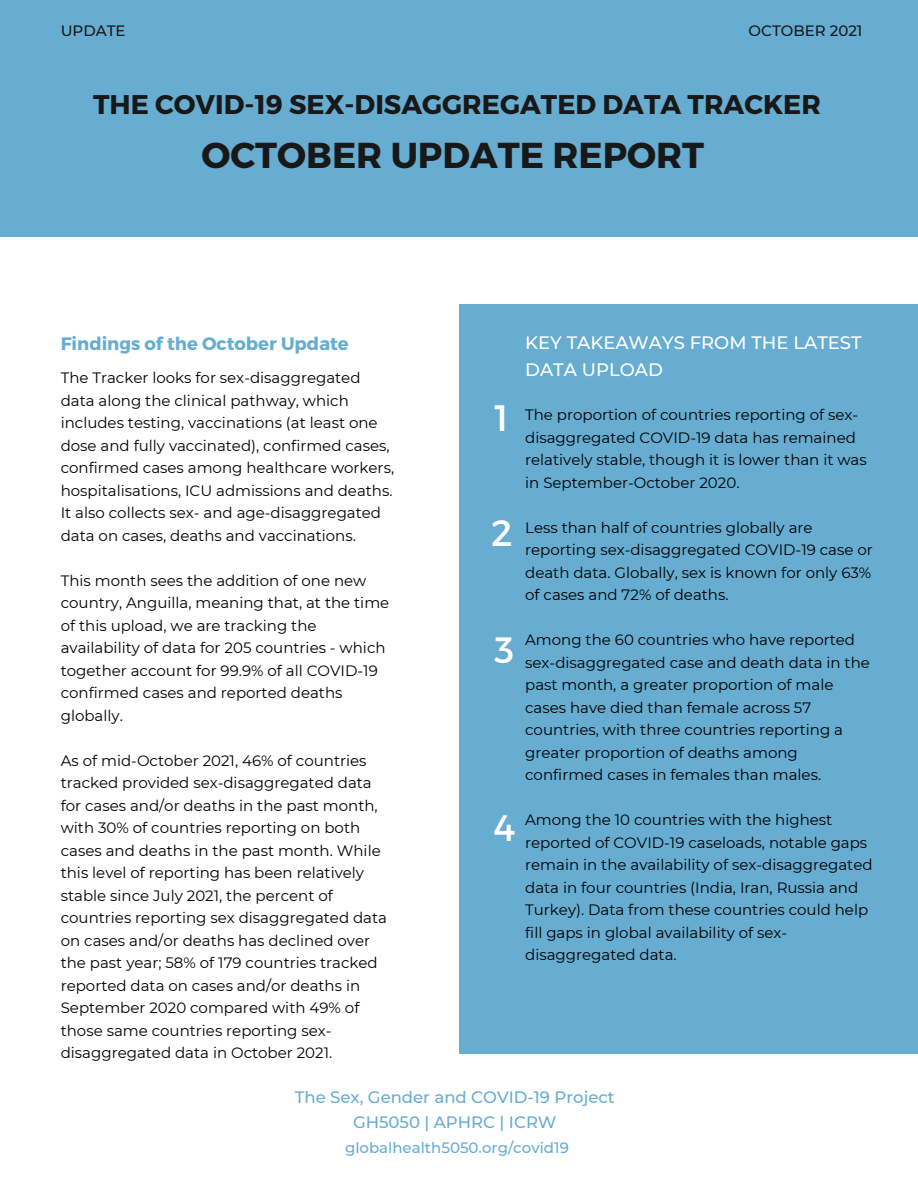
<style>
.page{position:relative;width:918px;height:1188px;background:#fff}
.page>*{position:absolute;margin:0;border:0;box-sizing:border-box;transform-origin:0 0}
.t1{font:36.6px "Montserrat";color:#fff}
.t2{font:700 36px "Montserrat";color:#181818}
.t3{font:700 27px "Montserrat";color:#181818}
.t4{font:500 18px/27px "Montserrat";color:#fff}
.t5{font:700 18px "Montserrat";color:#66add1}
.t6{font:500 16.5px "Montserrat";color:#66add1}
.t7{font:15px/22.5px "Montserrat";color:#000}
.t8{font:500 15px "Montserrat";color:#66add1}
.t9{font:500 15px "Montserrat";color:#181818}
</style>
<div class="page">
<div style="left:0;top:0;width:918px;height:236px;background:#66add1"></div>
<div style="left:459px;top:304px;width:459px;height:749px;background:#66add1"></div>
<p class="t9" style="left:61px;top:22px;width:66px">UPDATE</p>
<p class="t9" style="left:749px;top:22px;width:115px">OCTOBER 2021</p>
<p class="t3" style="left:93px;top:86px;width:729px">THE COVID-19 SEX-DISAGGREGATED DATA TRACKER</p>
<p class="t2" style="left:201px;top:131px;width:504px">OCTOBER UPDATE REPORT</p>
<p class="t5" style="left:61px;top:332px;width:290px">Findings of the October Update</p>
<p class="t7" style="left:61px;top:367px;width:335px">The Tracker looks for sex-disaggregated data along the clinical pathway, which includes testing, vaccinations (at least one dose and fully vaccinated), confirmed cases, confirmed cases among healthcare workers, hospitalisations, ICU admissions and deaths.<br>It also collects sex- and age-disaggregated data on cases, deaths and vaccinations.</p>
<p class="t7" style="left:61px;top:569px;width:330px">This month sees the addition of one new country, Anguilla, meaning that, at the time of this upload, we are tracking the availability of data for 205 countries - which together account for 99.9% of all COVID-19 confirmed cases and reported deaths globally.</p>
<p class="t7" style="left:61px;top:749px;width:328px">As of mid-October 2021, 46% of countries tracked provided sex-disaggregated data for cases and/or deaths in the past month, with 30% of countries reporting on both cases and deaths in the past month. While this level of reporting has been relatively stable since July 2021, the percent of countries reporting sex disaggregated data on cases and/or deaths has declined over the past year; 58% of 179 countries tracked reported data on cases and/or deaths in September 2020 compared with 49% of those same countries reporting sex&shy;disaggregated data in October 2021.</p>
<p class="t4" style="left:525px;top:329px;width:338px">KEY TAKEAWAYS FROM THE LATEST<br>DATA UPLOAD</p>
<p class="t1" style="left:495px;top:394px;width:16px">1</p>
<p class="t1" style="left:491px;top:510px;width:23px">2</p>
<p class="t1" style="left:495px;top:626px;width:21px">3</p>
<p class="t1" style="left:493px;top:804px;width:23px">4</p>
<p class="t7" style="left:525px;top:403px;width:343px">The proportion of countries reporting of sex&shy;disaggregated COVID-19 data has remained relatively stable, though it is lower than it was in September-October 2020.</p>
<p class="t7" style="left:525px;top:516px;width:349px">Less than half of countries globally are reporting sex-disaggregated COVID-19 case or death data. Globally, sex is known for only 63% of cases and 72% of deaths.</p>
<p class="t7" style="left:525px;top:628px;width:346px">Among the 60 countries who have reported sex-disaggregated case and death data in the past month, a greater proportion of male cases have died than female across 57 countries, with three countries reporting a greater proportion of deaths among confirmed cases in females than males.</p>
<p class="t7" style="left:525px;top:808px;width:349px">Among the 10 countries with the highest reported of COVID-19 caseloads, notable gaps remain in the availability of sex-disaggregated data in four countries (India, Iran, Russia and Turkey). Data from these countries could help fill gaps in global availability of sex&shy;disaggregated data.</p>
<p class="t6" style="left:295px;top:1087px;width:321px">The Sex, Gender and COVID-19 Project</p>
<p class="t6" style="left:353px;top:1112px;width:205px">GH5050 | APHRC | ICRW</p>
<p class="t8" style="left:345px;top:1138px;width:225px">globalhealth5050.org/covid19</p>
</div>
